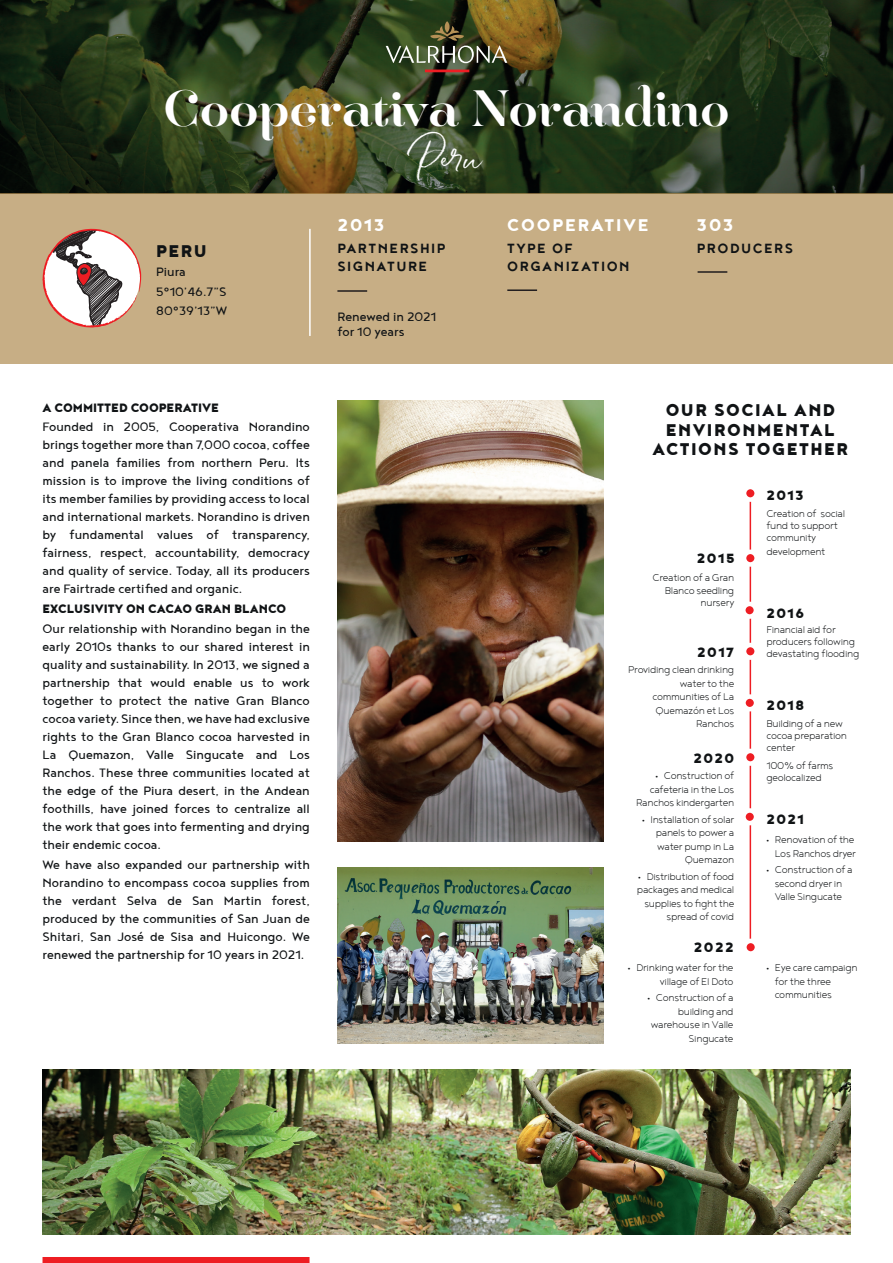
<style>
.page{position:relative;width:893px;height:1263px;background:#fff}
.page>*{position:absolute;margin:0;border:0;box-sizing:border-box;transform-origin:0 0}
.t1{font:43.5px "Hera Big";letter-spacing:-.005em;color:#fff}
.t2{font:33px "Belluga";color:#fff}
.t3{font:900 21px/19.5px "Noyh Geometric";letter-spacing:.07em;color:#101315;text-align:center}
.t4{font:800 21px "Noyh Geometric";letter-spacing:.09em;color:#fff}
.t5{font:700 16.5px/18px "Noyh Geometric";letter-spacing:.09em;color:#101315}
.t6{font:900 16.5px "Noyh Geometric";letter-spacing:.09em;color:#101315}
.t7{font:15px/18px "Noyh Geometric";color:#101315;text-align:justify}
.t8{font:900 15px "Noyh Geometric";color:#101315}
.t9{font:300 12px/13.5px "Noyh Geometric";letter-spacing:-.025em;color:#101315;text-align:right}
.s1{font-weight:900}
</style>
<div class="page">
<img style="left:0;top:0;width:893px;height:193px">
<hr style="left:425px;top:70px;width:44px;height:2px;background:#ee1d23">
<svg style="left:386px;top:26px;width:121px;height:37px;background:#595d3b"></svg>
<svg style="left:445px;top:21px;width:5px;height:12px"></svg>
<div style="left:0;top:193px;width:893px;height:170px;background:#c7ae85"></div>
<img style="left:337px;top:400px;width:267px;height:442px">
<img style="left:337px;top:867px;width:267px;height:177px">
<img style="left:43px;top:1070px;width:807px;height:164px">
<div style="left:43px;top:1257px;width:267px;height:6px;background:#ee1d23"></div>
<hr style="left:750px;top:493px;width:1px;height:455px;background:#ee1d23">
<svg style="left:744px;top:487px;width:13px;height:13px"></svg>
<div style="left:742px;top:485px;width:17px;height:17px;border:4px solid #fff;border-radius:50%"></div>
<svg style="left:744px;top:552px;width:13px;height:12px"></svg>
<div style="left:742px;top:550px;width:17px;height:17px;border:4px solid #fff;border-radius:50%"></div>
<svg style="left:743px;top:604px;width:13px;height:12px"></svg>
<div style="left:741px;top:602px;width:17px;height:17px;border:4px solid #fff;border-radius:50%"></div>
<svg style="left:743px;top:696px;width:13px;height:13px"></svg>
<div style="left:741px;top:694px;width:17px;height:17px;border:4px solid #fff;border-radius:50%"></div>
<svg style="left:743px;top:810px;width:13px;height:13px"></svg>
<div style="left:741px;top:808px;width:17px;height:17px;border:4px solid #fff;border-radius:50%"></div>
<svg style="left:744px;top:645px;width:13px;height:13px"></svg>
<div style="left:742px;top:643px;width:17px;height:17px;border:4px solid #fff;border-radius:50%"></div>
<svg style="left:744px;top:751px;width:13px;height:12px"></svg>
<div style="left:742px;top:749px;width:17px;height:17px;border:4px solid #fff;border-radius:50%"></div>
<svg style="left:744px;top:941px;width:13px;height:12px"></svg>
<div style="left:742px;top:939px;width:17px;height:17px;border:4px solid #fff;border-radius:50%"></div>
<svg style="left:43px;top:229px;width:99px;height:99px"></svg>
<hr style="left:309px;top:229px;width:2px;height:107px;background:#fff">
<hr style="left:337px;top:290px;width:30px;height:2px;background:#231f20">
<hr style="left:507px;top:289px;width:30px;height:2px;background:#231f20">
<hr style="left:698px;top:271px;width:29px;height:2px;background:#231f20">
<h1 class="t1" style="left:163px;top:74px;width:568px">Cooperativa Norandino</h1>
<h2 class="t2" style="left:412px;top:138px;width:69px">Peru</h2>
<h3 class="t3" style="left:156px;top:240px;width:52px">PERU</h3>
<p class="t7" style="left:156px;top:262px;width:73px;line-height:19.5px;text-align:left">Piura<br>5°10’46.7”S<br>80°39’13”W</p>
<p class="t8" style="left:43px;top:398px;width:178px">A COMMITTED COOPERATIVE</p>
<p class="t7" style="left:43px;top:417px;width:269px">Founded in 2005, Cooperativa Norandino brings together more than 7,000 cocoa, coffee and panela families from northern Peru. Its mission is to improve the living conditions of its member families by providing access to local and international markets. Norandino is driven by fundamental values of transparency, fairness, respect, accountability, democracy and quality of service. Today, all its producers are Fairtrade certified and organic.</p>
<p class="t8" style="left:43px;top:600px;width:245px">EXCLUSIVITY ON CACAO GRAN BLANCO</p>
<p class="t7" style="left:43px;top:619px;width:269px">Our relationship with Norandino began in the early 2010s thanks to our shared interest in quality and sustainability. In 2013, we signed a partnership that would enable us to work together to protect the native Gran Blanco cocoa variety. Since then, we have had exclusive rights to the Gran Blanco cocoa harvested in La Quemazon, Valle Singucate and Los Ranchos. These three communities located at the edge of the Piura desert, in the Andean foothills, have joined forces to centralize all the work that goes into fermenting and drying their endemic cocoa.</p>
<p class="t7" style="left:43px;top:855px;width:269px">We have also expanded our partnership with Norandino to encompass cocoa supplies from the verdant Selva de San Martin forest, produced by the communities of San Juan de Shitari, San José de Sisa and Huicongo. We renewed the partnership for 10 years in 2021.</p>
<h3 class="t4" style="left:337px;top:213px;width:48px">2013</h3>
<p class="t5" style="left:337px;top:239px;width:109px">PARTNERSHIP<br>SIGNATURE</p>
<p class="t7" style="left:337px;top:309px;width:100px;line-height:15px">Renewed in 2021 for 10 years</p>
<h3 class="t4" style="left:507px;top:212px;width:143px">COOPERATIVE</h3>
<p class="t5" style="left:507px;top:239px;width:124px">TYPE OF<br>ORGANIZATION</p>
<h3 class="t4" style="left:697px;top:213px;width:38px">303</h3>
<p class="t5" style="left:697px;top:239px;width:98px">PRODUCERS</p>
<h3 class="t3" style="left:653px;top:400px;width:197px">OUR SOCIAL AND<br>ENVIRONMENTAL<br>ACTIONS TOGETHER</h3>
<p class="t6" style="left:766px;top:485px;width:39px">2013</p>
<p class="t9" style="left:766px;top:507px;width:80px;line-height:12px;text-align:left">Creation of social fund to support community</p>
<p class="t9" style="left:766px;top:544px;width:61px">development</p>
<p class="t6" style="left:697px;top:549px;width:39px">2015</p>
<p class="t9" style="left:652px;top:572px;width:83px;line-height:12px">Creation of a Gran<br>Blanco seedling nursery</p>
<p class="t6" style="left:697px;top:642px;width:39px">2017</p>
<p class="t9" style="left:628px;top:663px;width:108px">Providing clean drinking water to the communities of La<br>Quemazón et Los<br>Ranchos</p>
<p class="t6" style="left:693px;top:748px;width:42px">2020</p>
<p class="t9" style="left:636px;top:768px;width:100px"><span class="s1">•</span> Construction of cafeteria in the Los<br>Ranchos kindergarten</p>
<p class="t9" style="left:642px;top:812px;width:94px"><span class="s1">•</span> Installation of solar panels to power a water pump in La<br>Quemazon</p>
<p class="t9" style="left:637px;top:869px;width:99px"><span class="s1">•</span> Distribution of food packages and medical supplies to fight the spread of covid</p>
<p class="t6" style="left:694px;top:938px;width:41px">2022</p>
<p class="t9" style="left:628px;top:961px;width:107px"><span class="s1">•</span> Drinking water for the village of El Doto</p>
<p class="t9" style="left:647px;top:991px;width:88px"><span class="s1">•</span> Construction of a building and warehouse in Valle<br>Singucate</p>
<p class="t6" style="left:766px;top:603px;width:39px">2016</p>
<p class="t9" style="left:766px;top:624px;width:95px;line-height:12px;text-align:left">Financial aid for producers following devastating flooding</p>
<p class="t6" style="left:766px;top:695px;width:39px">2018</p>
<p class="t9" style="left:766px;top:717px;width:82px;line-height:12px;text-align:left">Building of a new cocoa preparation center</p>
<p class="t9" style="left:766px;top:759px;width:69px;line-height:12px;text-align:left">100% of farms geolocalized</p>
<p class="t6" style="left:766px;top:809px;width:39px">2021</p>
<p class="t9" style="left:766px;top:833px;width:91px"><span class="s1">•</span> Renovation of the<br>Los Ranchos dryer</p>
<p class="t9" style="left:766px;top:863px;width:88px;text-align:center"><span class="s1">•</span> Construction of a second dryer in<br>Valle Singucate</p>
<p class="t9" style="left:775px;top:961px;width:84px;text-align:left;text-indent:-9px"><span class="s1">•</span> Eye care campaign for the three communities</p>
</div>
